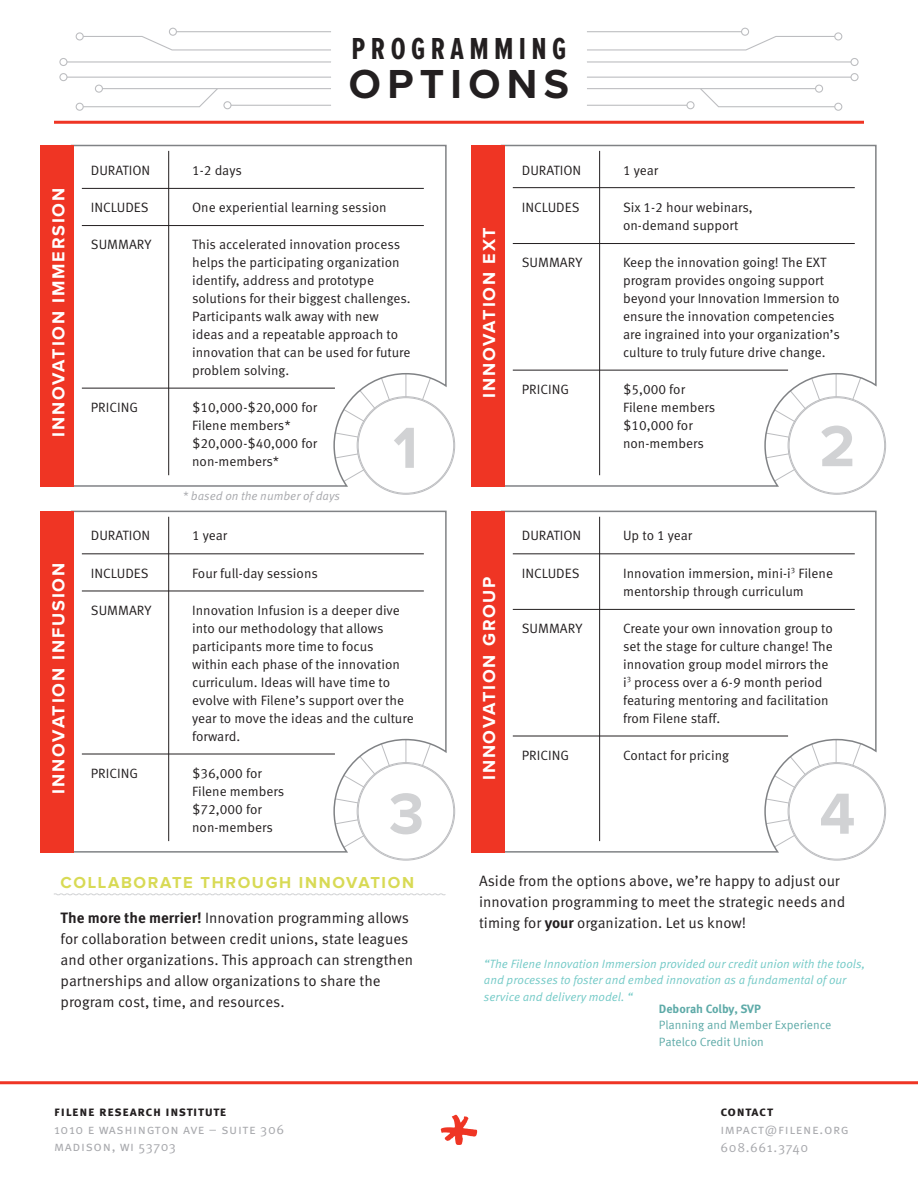
<style>
.page{position:relative;width:918px;height:1188px;background:#fff}
.page>*{position:absolute;margin:0;border:0;box-sizing:border-box;transform-origin:0 0}
.t1{font:700 60px "Proxima Nova";color:#d1d2d4}
.t2{font:700 42px "Proxima Nova";letter-spacing:.15em;color:#231f20}
.t3{font:700 extra-condensed 31.5px "Proxima Nova";letter-spacing:.17em;color:#231f20}
.body{font:700 18px "Proxima Nova";letter-spacing:.1em;color:#fff}
.t4{font:700 16.5px "Proxima Nova";letter-spacing:.1em;color:#d8da55}
.body-2{font:15px/21px "Meta Offc Pro Normal";color:#231f20}
.table_body{font:13.5px/18px "Meta Offc Pro Normal";color:#231f20}
.t5{font:13.5px "Meta SC Offc Pro Normal";letter-spacing:.045em;color:#a8a9ad}
.t6{font:700 13.5px "Meta SC Offc Pro";letter-spacing:.04em;color:#231f20}
.body-3{font:italic 12px/16.5px "Meta Offc Pro Normal";color:#74cac7}
.body-4{font:12px/16.5px "Meta Offc Pro Norm";color:#5eaaa8}
.body-5{font:italic 12px "Meta Offc Pro Normal";color:#a8a9ad}
.s1{font-family:"Meta Offc Pro";font-weight:700}
</style>
<div class="page">
<svg style="left:71px;top:144px;width:377px;height:343px"></svg>
<svg style="left:71px;top:510px;width:377px;height:343px"></svg>
<svg style="left:501px;top:144px;width:377px;height:343px"></svg>
<svg style="left:501px;top:510px;width:377px;height:343px"></svg>
<svg style="left:54px;top:893px;width:392px;height:3px"></svg>
<hr style="left:54px;top:121px;width:810px;height:3px;background:#ef3524">
<hr style="left:67px;top:77px;width:264px;height:1px;background:#bcbdc0">
<div style="left:59px;top:73px;width:9px;height:8px;border:1px solid #bcbdc0;border-radius:50%"></div>
<hr style="left:176px;top:31px;width:155px;height:1px;background:#bcbdc0">
<div style="left:169px;top:28px;width:8px;height:8px;border:1px solid #bcbdc0;border-radius:50%"></div>
<div style="left:223px;top:101px;width:9px;height:8px;border:1px solid #bcbdc0;border-radius:50%"></div>
<hr style="left:67px;top:61px;width:264px;height:2px;background:#bcbdc0">
<div style="left:59px;top:58px;width:9px;height:8px;border:1px solid #bcbdc0;border-radius:50%"></div>
<svg style="left:84px;top:35px;width:247px;height:16px"></svg>
<div style="left:76px;top:32px;width:8px;height:9px;border:1px solid #bcbdc0;border-radius:50%"></div>
<div style="left:95px;top:85px;width:8px;height:8px;border:1px solid #bcbdc0;border-radius:50%"></div>
<div style="left:76px;top:103px;width:8px;height:8px;border:1px solid #bcbdc0;border-radius:50%"></div>
<svg style="left:82px;top:88px;width:249px;height:20px"></svg>
<hr style="left:587px;top:77px;width:264px;height:1px;background:#bcbdc0">
<div style="left:850px;top:73px;width:9px;height:8px;border:1px solid #bcbdc0;border-radius:50%"></div>
<hr style="left:587px;top:31px;width:155px;height:1px;background:#bcbdc0">
<div style="left:741px;top:28px;width:8px;height:8px;border:1px solid #bcbdc0;border-radius:50%"></div>
<div style="left:686px;top:101px;width:9px;height:8px;border:1px solid #bcbdc0;border-radius:50%"></div>
<hr style="left:587px;top:61px;width:264px;height:2px;background:#bcbdc0">
<div style="left:850px;top:58px;width:9px;height:8px;border:1px solid #bcbdc0;border-radius:50%"></div>
<svg style="left:587px;top:35px;width:247px;height:16px"></svg>
<div style="left:834px;top:32px;width:8px;height:9px;border:1px solid #bcbdc0;border-radius:50%"></div>
<div style="left:815px;top:85px;width:8px;height:8px;border:1px solid #bcbdc0;border-radius:50%"></div>
<div style="left:834px;top:103px;width:8px;height:8px;border:1px solid #bcbdc0;border-radius:50%"></div>
<svg style="left:587px;top:88px;width:249px;height:20px"></svg>
<div style="left:358px;top:397px;width:96px;height:97px;background:#fff;border-radius:50%"></div>
<div style="left:358px;top:763px;width:96px;height:97px;background:#fff;border-radius:50%"></div>
<div style="left:788px;top:397px;width:97px;height:97px;background:#fff;border-radius:50%"></div>
<div style="left:788px;top:763px;width:97px;height:97px;background:#fff;border-radius:50%"></div>
<hr style="left:168px;top:151px;width:1px;height:324px;background:#231f20">
<hr style="left:168px;top:517px;width:1px;height:324px;background:#231f20">
<hr style="left:599px;top:151px;width:1px;height:324px;background:#231f20">
<hr style="left:599px;top:517px;width:1px;height:324px;background:#231f20">
<hr style="left:82px;top:188px;width:342px;height:1px;background:#231f20">
<hr style="left:82px;top:554px;width:342px;height:1px;background:#231f20">
<hr style="left:513px;top:187px;width:342px;height:1px;background:#231f20">
<hr style="left:513px;top:554px;width:342px;height:1px;background:#231f20">
<hr style="left:82px;top:225px;width:342px;height:1px;background:#231f20">
<hr style="left:82px;top:591px;width:342px;height:1px;background:#231f20">
<hr style="left:513px;top:243px;width:342px;height:1px;background:#231f20">
<hr style="left:513px;top:609px;width:342px;height:1px;background:#231f20">
<hr style="left:82px;top:388px;width:253px;height:1px;background:#231f20">
<hr style="left:82px;top:754px;width:253px;height:1px;background:#231f20">
<hr style="left:513px;top:370px;width:275px;height:1px;background:#231f20">
<hr style="left:513px;top:736px;width:275px;height:1px;background:#231f20">
<div style="left:41px;top:145px;width:33px;height:342px;background:#ef3524"></div>
<div style="left:41px;top:511px;width:33px;height:342px;background:#ef3524"></div>
<div style="left:472px;top:145px;width:33px;height:342px;background:#ef3524"></div>
<div style="left:472px;top:511px;width:33px;height:342px;background:#ef3524"></div>
<svg style="left:441px;top:1115px;width:36px;height:30px"></svg>
<hr style="left:0;top:1081px;width:918px;height:3px;background:#ef3524">
<p class="body" style="left:48px;top:437px;width:250px;rotate:-90deg">INNOVATION IMMERSION</p>
<p class="body" style="left:48px;top:794px;width:232px;rotate:-90deg">INNOVATION INFUSION</p>
<p class="t3" style="left:352px;top:32px;width:216px">PROGRAMMING</p>
<p class="t2" style="left:349px;top:59px;width:222px">OPTIONS</p>
<p class="table_body" style="left:91px;top:161px;width:61px">DURATION</p>
<p class="table_body" style="left:192px;top:161px;width:51px">1-2 days</p>
<p class="table_body" style="left:91px;top:198px;width:59px">INCLUDES</p>
<p class="table_body" style="left:192px;top:198px;width:196px">One experiential learning session</p>
<p class="table_body" style="left:91px;top:235px;width:62px">SUMMARY</p>
<p class="table_body" style="left:192px;top:235px;width:220px">This accelerated innovation process helps the participating organization identify, address and prototype solutions for their biggest challenges.<br>Participants walk away with new ideas and a repeatable approach to innovation that can be used for future problem solving.</p>
<p class="table_body" style="left:91px;top:398px;width:49px">PRICING</p>
<p class="table_body" style="left:192px;top:398px;width:127px">$10,000-$20,000 for<br>Filene members* $20,000-$40,000 for non-members*</p>
<p class="t1" style="left:393px;top:412px;width:26px">1</p>
<p class="body" style="left:479px;top:398px;width:172px;rotate:-90deg">INNOVATION EXT</p>
<p class="table_body" style="left:522px;top:161px;width:61px">DURATION</p>
<p class="table_body" style="left:623px;top:161px;width:37px">1 year</p>
<p class="table_body" style="left:522px;top:198px;width:59px">INCLUDES</p>
<p class="table_body" style="left:623px;top:198px;width:131px">Six 1-2 hour webinars, on-demand support</p>
<p class="table_body" style="left:522px;top:253px;width:62px">SUMMARY</p>
<p class="table_body" style="left:623px;top:253px;width:219px">Keep the innovation going! The EXT program provides ongoing support beyond your Innovation Immersion to ensure the innovation competencies are ingrained into your organization’s culture to truly future drive change.</p>
<p class="table_body" style="left:522px;top:380px;width:49px">PRICING</p>
<p class="table_body" style="left:623px;top:380px;width:94px">$5,000 for<br>Filene members $10,000 for non-members</p>
<p class="t1" style="left:819px;top:410px;width:37px">2</p>
<p class="body-5" style="left:183px;top:489px;width:159px">* based on the number of days</p>
<p class="table_body" style="left:91px;top:527px;width:61px">DURATION</p>
<p class="table_body" style="left:192px;top:527px;width:37px">1 year</p>
<p class="table_body" style="left:91px;top:564px;width:59px">INCLUDES</p>
<p class="table_body" style="left:192px;top:564px;width:127px">Four full-day sessions</p>
<p class="table_body" style="left:91px;top:601px;width:62px">SUMMARY</p>
<p class="table_body" style="left:192px;top:601px;width:223px">Innovation Infusion is a deeper dive into our methodology that allows participants more time to focus<br>within each phase of the innovation curriculum. Ideas will have time to evolve with Filene’s support over the year to move the ideas and the culture forward.</p>
<p class="table_body" style="left:91px;top:764px;width:49px">PRICING</p>
<p class="table_body" style="left:192px;top:764px;width:94px">$36,000 for<br>Filene members $72,000 for non-members</p>
<p class="t1" style="left:389px;top:778px;width:37px">3</p>
<p class="body" style="left:479px;top:780px;width:205px;rotate:-90deg">INNOVATION GROUP</p>
<p class="table_body" style="left:522px;top:527px;width:61px">DURATION</p>
<p class="table_body" style="left:623px;top:527px;width:71px">Up to 1 year</p>
<p class="table_body" style="left:522px;top:564px;width:59px">INCLUDES</p>
<p class="table_body" style="left:623px;top:564px;width:212px">Innovation immersion, mini-i<sup>3</sup> Filene mentorship through curriculum</p>
<p class="table_body" style="left:522px;top:619px;width:62px">SUMMARY</p>
<p class="table_body" style="left:623px;top:619px;width:211px">Create your own innovation group to set the stage for culture change! The innovation group model mirrors the i<sup>3</sup> process over a 6-9 month period featuring mentoring and facilitation from Filene staff.</p>
<p class="table_body" style="left:522px;top:746px;width:49px">PRICING</p>
<p class="table_body" style="left:623px;top:746px;width:108px">Contact for pricing</p>
<p class="t1" style="left:820px;top:778px;width:37px">4</p>
<p class="t4" style="left:61px;top:873px;width:355px">COLLABORATE THROUGH INNOVATION</p>
<p class="body-2" style="left:61px;top:907px;width:354px"><span class="s1">The more the merrier!</span> Innovation programming allows for collaboration between credit unions, state leagues and other organizations. This approach can strengthen partnerships and allow organizations to share the program cost, time, and resources.</p>
<p class="t6" style="left:54px;top:1104px;width:174px">filene research institute</p>
<p class="t5" style="left:54px;top:1122px;width:232px">1010 e washington ave – suite 306</p>
<p class="t5" style="left:54px;top:1138px;width:124px">madison, wi 53703</p>
<p class="body-2" style="left:479px;top:871px;width:368px">Aside from the options above, we’re happy to adjust our innovation programming to meet the strategic needs and timing for <span class="s1">your</span> organization. Let us know!</p>
<p class="body-3" style="left:484px;top:955px;width:383px">“The Filene Innovation Immersion provided our credit union with the tools, and processes to foster and embed innovation as a fundamental of our service and delivery model. “</p>
<p class="body-4" style="left:659px;top:999px;width:174px"><span class="s1">Deborah Colby, SVP<br></span>Planning and Member Experience<br>Patelco Credit Union</p>
<p class="t6" style="left:720px;top:1104px;width:54px">contact</p>
<p class="t5" style="left:720px;top:1122px;width:130px">impact@filene.org</p>
<p class="t5" style="left:720px;top:1140px;width:89px">608.661.3740</p>
</div>
